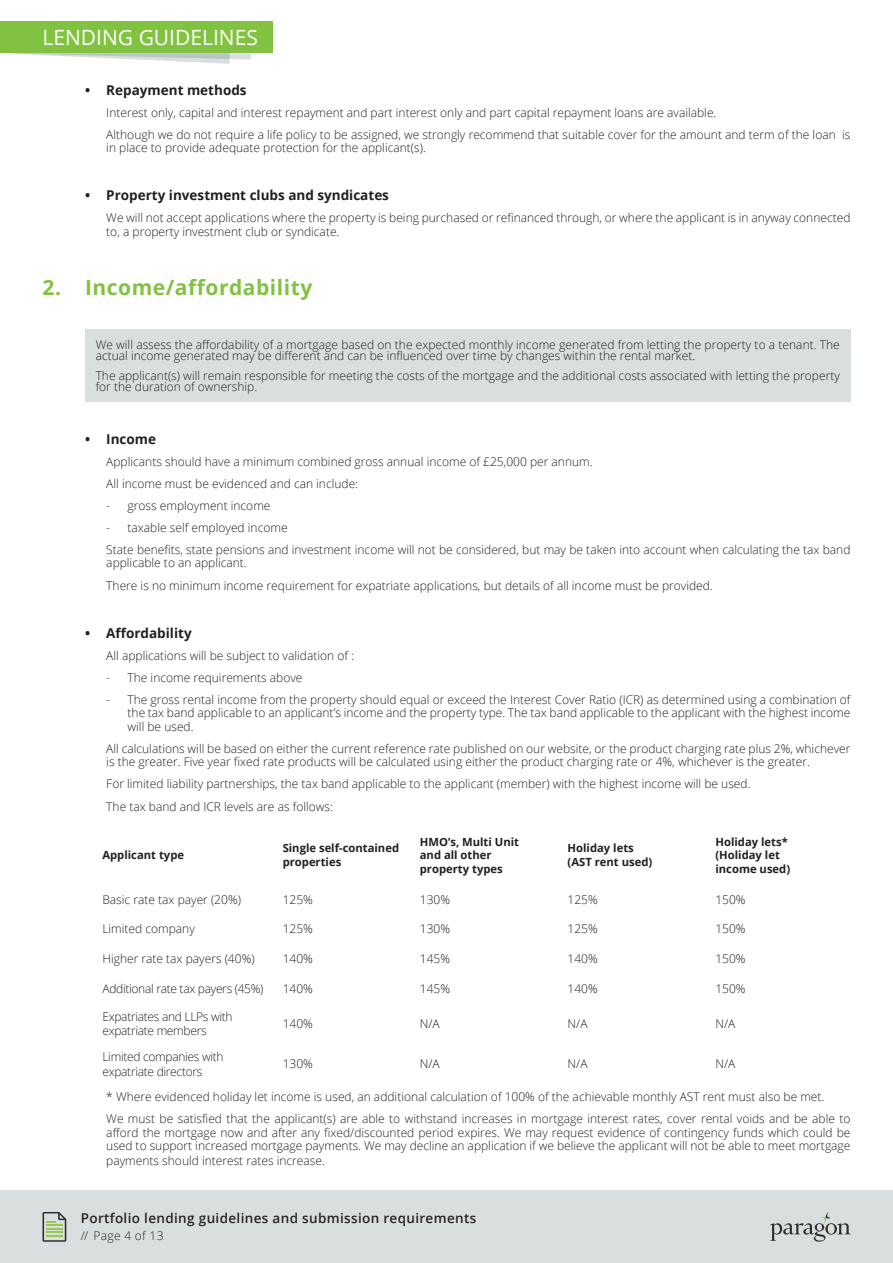
<style>
.page{position:relative;width:893px;height:1263px;background:#fff}
.page>*{position:absolute;margin:0;border:0;box-sizing:border-box;transform-origin:0 0}
.t1{font:700 21px "Open Sans";letter-spacing:.025em;color:#81c340}
.t2{font:21px "Open Sans";color:#fff}
.t3{font:700 13.5px "Open Sans";color:#231f20}
.t4{font:600 13.5px "Open Sans";letter-spacing:.025em;color:#252423}
.t5{font:300 12px/13.5px "Open Sans";color:#231f20}
.t6{font:300 12px/14.4px "Open Sans";letter-spacing:-.025em;color:#231f20}
.t7{font:300 12px "Open Sans";letter-spacing:.025em;color:#252423}
.t8{font:700 11.25px/13.5px "Open Sans";color:#231f20}
</style>
<div class="page">
<div style="left:0;top:1191px;width:893px;height:72px;background:#d9dfdf"></div>
<svg style="left:43px;top:1212px;width:23px;height:30px"></svg>
<svg style="left:770px;top:1212px;width:80px;height:30px"></svg>
<div style="left:85px;top:329px;width:765px;height:72px;background:#d9dfdf"></div>
<div style="left:0;top:21px;width:272px;height:32px;background:#81c340"></div>
<svg style="left:4px;top:53px;width:247px;height:11px"></svg>
<p class="t2" style="left:43px;top:23px;width:217px">LENDING GUIDELINES</p>
<p class="t3" style="left:85px;top:80px;width:163px">• Repayment methods</p>
<p class="t5" style="left:106px;top:105px;width:612px">Interest only, capital and interest repayment and part interest only and part capital repayment loans are available.</p>
<p class="t5" style="left:106px;top:127px;width:746px">Although we do not require a life policy to be assigned, we strongly recommend that suitable cover for the amount and term of the loan is in place to provide adequate protection for the applicant(s).</p>
<p class="t3" style="left:85px;top:185px;width:305px">• Property investment clubs and syndicates</p>
<p class="t5" style="left:106px;top:210px;width:746px;line-height:14.4px">We will not accept applications where the property is being purchased or refinanced through, or where the applicant is in anyway connected to, a property investment club or syndicate.</p>
<p class="t1" style="left:43px;top:273px;width:271px">2. Income/affordability</p>
<p class="t5" style="left:96px;top:338px;width:746px;line-height:11.2px">We will assess the affordability of a mortgage based on the expected monthly income generated from letting the property to a tenant. The actual income generated may be different and can be influenced over time by changes within the rental market.</p>
<p class="t5" style="left:96px;top:369px;width:746px;line-height:11.2px">The applicant(s) will remain responsible for meeting the costs of the mortgage and the additional costs associated with letting the property for the duration of ownership.</p>
<p class="t3" style="left:85px;top:429px;width:73px">• Income</p>
<p class="t5" style="left:106px;top:454px;width:488px">Applicants should have a minimum combined gross annual income of £25,000 per annum.</p>
<p class="t5" style="left:106px;top:476px;width:253px">All income must be evidenced and can include:</p>
<p class="t5" style="left:106px;top:498px;width:166px">- gross employment income</p>
<p class="t5" style="left:106px;top:520px;width:183px">- taxable self employed income</p>
<p class="t5" style="left:106px;top:542px;width:746px">State benefits, state pensions and investment income will not be considered, but may be taken into account when calculating the tax band applicable to an applicant.</p>
<p class="t5" style="left:106px;top:579px;width:608px">There is no minimum income requirement for expatriate applications, but details of all income must be provided.</p>
<p class="t3" style="left:85px;top:623px;width:108px">• Affordability</p>
<p class="t5" style="left:106px;top:648px;width:249px">All applications will be subject to validation of :</p>
<p class="t5" style="left:106px;top:670px;width:198px">- The income requirements above</p>
<p class="t5" style="left:128px;top:692px;width:724px;text-align:justify;text-indent:-21px">- The gross rental income from the property should equal or exceed the Interest Cover Ratio (ICR) as determined using a combination of the tax band applicable to an applicant’s income and the property type. The tax band applicable to the applicant with the highest income will be used.</p>
<p class="t5" style="left:106px;top:741px;width:746px">All calculations will be based on either the current reference rate published on our website, or the product charging rate plus 2%, whichever is the greater. Five year fixed rate products will be calculated using either the product charging rate or 4%, whichever is the greater.</p>
<p class="t5" style="left:106px;top:777px;width:646px">For limited liability partnerships, the tax band applicable to the applicant (member) with the highest income will be used.</p>
<p class="t5" style="left:106px;top:800px;width:228px">The tax band and ICR levels are as follows:</p>
<p class="t8" style="left:102px;top:848px;width:83px">Applicant type</p>
<p class="t8" style="left:283px;top:841px;width:118px">Single self-contained properties</p>
<p class="t8" style="left:420px;top:834px;width:101px">HMO’s, Multi Unit and all other property types</p>
<p class="t8" style="left:568px;top:841px;width:86px">Holiday lets (AST rent used)</p>
<p class="t8" style="left:715px;top:834px;width:76px">Holiday lets* (Holiday let income used)</p>
<p class="t5" style="left:102px;top:892px;width:140px">Basic rate tax payer (20%)</p>
<p class="t5" style="left:283px;top:892px;width:32px">125%</p>
<p class="t5" style="left:420px;top:892px;width:32px">130%</p>
<p class="t5" style="left:568px;top:892px;width:32px">125%</p>
<p class="t5" style="left:715px;top:892px;width:32px">150%</p>
<p class="t5" style="left:102px;top:922px;width:94px">Limited company</p>
<p class="t5" style="left:283px;top:922px;width:32px">125%</p>
<p class="t5" style="left:420px;top:922px;width:32px">130%</p>
<p class="t5" style="left:568px;top:922px;width:32px">125%</p>
<p class="t5" style="left:715px;top:922px;width:32px">150%</p>
<p class="t5" style="left:102px;top:952px;width:154px">Higher rate tax payers (40%)</p>
<p class="t5" style="left:283px;top:952px;width:32px">140%</p>
<p class="t5" style="left:420px;top:952px;width:32px">145%</p>
<p class="t5" style="left:568px;top:952px;width:32px">140%</p>
<p class="t5" style="left:715px;top:952px;width:32px">150%</p>
<p class="t6" style="left:102px;top:981px;width:163px">Additional rate tax payers (45%)</p>
<p class="t5" style="left:283px;top:981px;width:32px">140%</p>
<p class="t5" style="left:420px;top:981px;width:32px">145%</p>
<p class="t5" style="left:568px;top:981px;width:32px">140%</p>
<p class="t5" style="left:715px;top:981px;width:32px">150%</p>
<p class="t6" style="left:102px;top:1009px;width:132px">Expatriates and LLPs with expatriate members</p>
<p class="t5" style="left:283px;top:1016px;width:32px">140%</p>
<p class="t5" style="left:420px;top:1016px;width:21px">N/A</p>
<p class="t5" style="left:568px;top:1016px;width:21px">N/A</p>
<p class="t5" style="left:715px;top:1016px;width:21px">N/A</p>
<p class="t6" style="left:102px;top:1049px;width:123px">Limited companies with expatriate directors</p>
<p class="t5" style="left:283px;top:1057px;width:32px">130%</p>
<p class="t5" style="left:420px;top:1057px;width:21px">N/A</p>
<p class="t5" style="left:568px;top:1057px;width:21px">N/A</p>
<p class="t5" style="left:715px;top:1057px;width:21px">N/A</p>
<p class="t5" style="left:106px;top:1090px;width:719px">* Where evidenced holiday let income is used, an additional calculation of 100% of the achievable monthly AST rent must also be met.</p>
<p class="t5" style="left:106px;top:1112px;width:746px;text-align:justify">We must be satisfied that the applicant(s) are able to withstand increases in mortgage interest rates, cover rental voids and be able to afford the mortgage now and after any fixed/discounted period expires. We may request evidence of contingency funds which could be used to support increased mortgage payments. We may decline an application if we believe the applicant will not be able to meet mortgage payments should interest rates increase.</p>
<p class="t4" style="left:81px;top:1209px;width:397px">Portfolio lending guidelines and submission requirements</p>
<p class="t7" style="left:81px;top:1227px;width:84px">/// Page 4 of 13</p>
</div>
